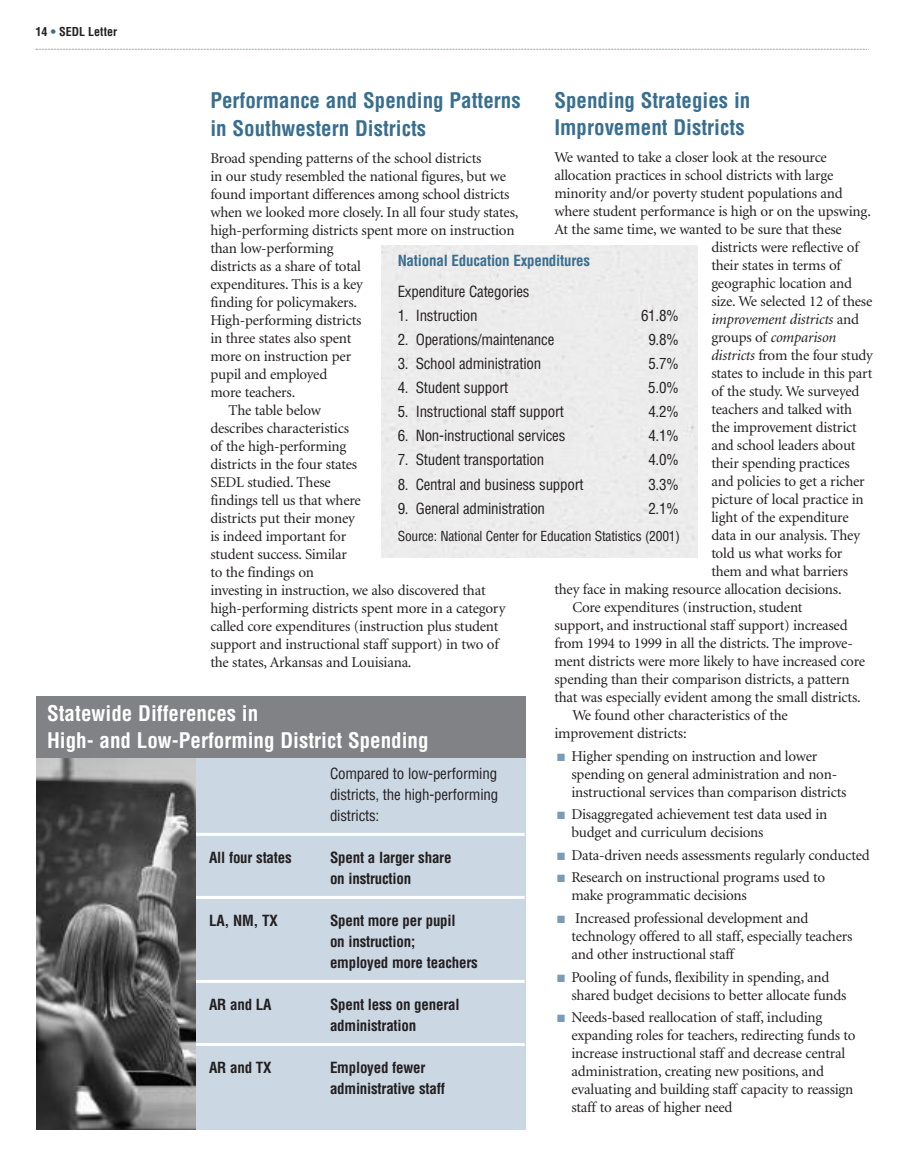
<style>
.page{position:relative;width:905px;height:1175px;background:#fff}
.page>*{position:absolute;margin:0;border:0;box-sizing:border-box;transform-origin:0 0}
.t1{font:700 condensed 21px/27px "Helvetica";color:#386e8f}
.t2{font:700 condensed 21px/27px "Helvetica";color:#fff}
.t3{font:15px/18px "Minion";letter-spacing:-.015em;color:#231f20}
.t4{font:condensed 15px/21px "Helvetica";letter-spacing:-.015em;color:#231f20;text-align:justify}
.t5{font:700 condensed 15px/21px "Helvetica";letter-spacing:-.015em;color:#231f20}
.t6{font:italic 15px "Minion";letter-spacing:-.015em;color:#231f20}
.t7{font:700 condensed 15px "Helvetica";letter-spacing:-.015em;color:#386e8f}
.t8{font:condensed 13.5px "Helvetica";letter-spacing:-.015em;color:#231f20}
.t9{font:700 condensed 12px "Helvetica";color:#231f20}
.s1{color:#386e8f}
.s2{font-style:normal}
.s3{font-style:italic}
.s4{color:#7b9cb7}
</style>
<div class="page">
<div style="left:37px;top:729px;width:488px;height:400px;background:#cbd8e4"></div>
<svg style="left:36px;top:49px;width:833px;height:1px"></svg>
<hr style="left:38px;top:833px;width:486px;height:3px;background:#fff">
<hr style="left:38px;top:896px;width:486px;height:3px;background:#fff">
<hr style="left:38px;top:980px;width:486px;height:3px;background:#fff">
<hr style="left:38px;top:1043px;width:486px;height:3px;background:#fff">
<img style="left:37px;top:757px;width:158px;height:372px">
<div style="left:37px;top:696px;width:488px;height:61px;background:#808285"></div>
<p class="t9" style="left:35px;top:25px;width:83px">14 <span class="s1">•</span> SEDL Letter</p>
<h1 class="t1" style="left:554px;top:87px;width:197px">Spending Strategies in<br>Improvement Districts</h1>
<p class="t3" style="left:554px;top:150px;width:274px">We wanted to take a closer look at the resource</p>
<p class="t3" style="left:554px;top:168px;width:280px">allocation practices in school districts with large</p>
<p class="t3" style="left:554px;top:186px;width:290px">minority and/or poverty student populations and</p>
<p class="t3" style="left:554px;top:204px;width:318px">where student performance is high or on the upswing.</p>
<p class="t3" style="left:554px;top:222px;width:289px">At the same time, we wanted to be sure that these</p>
<p class="t3" style="left:711px;top:240px;width:149px">districts were reflective of</p>
<p class="t3" style="left:711px;top:258px;width:131px">their states in terms of</p>
<p class="t3" style="left:711px;top:276px;width:142px">geographic location and</p>
<p class="t3" style="left:711px;top:294px;width:162px">size. We selected 12 of these</p>
<p class="t6" style="left:711px;top:313px;width:149px">improvement districts <span class="s2">and</span></p>
<p class="t6" style="left:711px;top:331px;width:126px"><span class="s2">groups of</span> comparison</p>
<p class="t3" style="left:711px;top:348px;width:163px"><span class="s3">districts</span> from the four study</p>
<p class="t3" style="left:711px;top:366px;width:162px">states to include in this part</p>
<p class="t3" style="left:711px;top:384px;width:149px">of the study. We surveyed</p>
<p class="t3" style="left:711px;top:402px;width:142px">teachers and talked with</p>
<p class="t3" style="left:711px;top:420px;width:147px">the improvement district</p>
<p class="t3" style="left:711px;top:438px;width:146px">and school leaders about</p>
<p class="t3" style="left:711px;top:456px;width:140px">their spending practices</p>
<p class="t3" style="left:711px;top:474px;width:155px">and policies to get a richer</p>
<p class="t3" style="left:711px;top:492px;width:154px">picture of local practice in</p>
<p class="t3" style="left:711px;top:510px;width:139px">light of the expenditure</p>
<p class="t3" style="left:711px;top:528px;width:150px">data in our analysis. They</p>
<p class="t3" style="left:711px;top:546px;width:132px">told us what works for</p>
<p class="t3" style="left:711px;top:564px;width:138px">them and what barriers</p>
<p class="t3" style="left:554px;top:582px;width:289px">they face in making resource allocation decisions.</p>
<p class="t3" style="left:572px;top:600px;width:232px">Core expenditures (instruction, student</p>
<p class="t3" style="left:554px;top:618px;width:294px">support, and instructional staff support) increased</p>
<p class="t3" style="left:554px;top:636px;width:300px">from 1994 to 1999 in all the districts. The improve-</p>
<p class="t3" style="left:554px;top:654px;width:312px">ment districts were more likely to have increased core</p>
<p class="t3" style="left:554px;top:672px;width:297px">spending than their comparison districts, a pattern</p>
<p class="t3" style="left:554px;top:690px;width:308px">that was especially evident among the small districts.</p>
<p class="t3" style="left:572px;top:708px;width:217px">We found other characteristics of the</p>
<p class="t3" style="left:554px;top:726px;width:134px">improvement districts:</p>
<p class="t3" style="left:571px;top:748px;width:276px;text-indent:-14px"><span class="s4">■</span> Higher spending on instruction and lower spending on general administration and non&shy;instructional services than comparison districts</p>
<p class="t3" style="left:571px;top:807px;width:257px;text-indent:-14px"><span class="s4">■</span> Disaggregated achievement test data used in budget and curriculum decisions</p>
<p class="t3" style="left:557px;top:847px;width:314px"><span class="s4">■</span> Data-driven needs assessments regularly conducted</p>
<p class="t3" style="left:571px;top:870px;width:255px;text-indent:-14px"><span class="s4">■</span> Research on instructional programs used to make programmatic decisions</p>
<p class="t3" style="left:571px;top:910px;width:282px;text-indent:-14px"><span class="s4">■</span> Increased professional development and technology offered to all staff, especially teachers and other instructional staff</p>
<p class="t3" style="left:571px;top:969px;width:277px;text-indent:-14px"><span class="s4">■</span> Pooling of funds, flexibility in spending, and shared budget decisions to better allocate funds</p>
<p class="t3" style="left:571px;top:1009px;width:286px;text-indent:-14px"><span class="s4">■</span> Needs-based reallocation of staff, including expanding roles for teachers, redirecting funds to increase instructional staff and decrease central administration, creating new positions, and evaluating and building staff capacity to reassign staff to areas of higher need</p>
<h1 class="t1" style="left:210px;top:88px;width:312px">Performance and Spending Patterns in Southwestern Districts</h1>
<p class="t3" style="left:210px;top:150px;width:272px">Broad spending patterns of the school districts</p>
<p class="t3" style="left:210px;top:168px;width:297px">in our study resembled the national figures, but we</p>
<p class="t3" style="left:210px;top:186px;width:301px">found important differences among school districts</p>
<p class="t3" style="left:210px;top:204px;width:309px">when we looked more closely. In all four study states,</p>
<p class="t3" style="left:210px;top:222px;width:306px">high-performing districts spent more on instruction</p>
<p class="t3" style="left:210px;top:240px;width:125px">than low-performing</p>
<p class="t3" style="left:210px;top:258px;width:152px">districts as a share of total</p>
<p class="t3" style="left:210px;top:276px;width:154px">expenditures. This is a key</p>
<p class="t3" style="left:210px;top:294px;width:148px">finding for policymakers.</p>
<p class="t3" style="left:210px;top:312px;width:153px">High-performing districts</p>
<p class="t3" style="left:210px;top:330px;width:142px">in three states also spent</p>
<p class="t3" style="left:210px;top:348px;width:142px">more on instruction per</p>
<p class="t3" style="left:210px;top:366px;width:118px">pupil and employed</p>
<p class="t3" style="left:210px;top:384px;width:86px">more teachers.</p>
<p class="t3" style="left:228px;top:402px;width:94px">The table below</p>
<p class="t3" style="left:210px;top:420px;width:140px">describes characteristics</p>
<p class="t3" style="left:210px;top:438px;width:137px">of the high-performing</p>
<p class="t3" style="left:210px;top:456px;width:148px">districts in the four states</p>
<p class="t3" style="left:210px;top:474px;width:122px">SEDL studied. These</p>
<p class="t3" style="left:210px;top:492px;width:152px">findings tell us that where</p>
<p class="t3" style="left:210px;top:510px;width:146px">districts put their money</p>
<p class="t3" style="left:210px;top:528px;width:137px">is indeed important for</p>
<p class="t3" style="left:210px;top:546px;width:138px">student success. Similar</p>
<p class="t3" style="left:210px;top:564px;width:105px">to the findings on</p>
<p class="t3" style="left:210px;top:582px;width:277px">investing in instruction, we also discovered that</p>
<p class="t3" style="left:210px;top:600px;width:296px">high-performing districts spent more in a category</p>
<p class="t3" style="left:210px;top:618px;width:289px">called core expenditures (instruction plus student</p>
<p class="t3" style="left:210px;top:636px;width:290px">support and instructional staff support) in two of</p>
<p class="t3" style="left:210px;top:654px;width:203px">the states, Arkansas and Louisiana.</p>
<p class="t7" style="left:398px;top:252px;width:194px">National Education Expenditures</p>
<p class="t4" style="left:398px;top:282px;width:133px">Expenditure Categories</p>
<p class="t4" style="left:398px;top:306px;width:81px">1. Instruction</p>
<p class="t4" style="left:641px;top:306px;width:39px">61.8%</p>
<p class="t4" style="left:398px;top:330px;width:158px">2. Operations/maintenance</p>
<p class="t4" style="left:648px;top:330px;width:32px">9.8%</p>
<p class="t4" style="left:398px;top:354px;width:145px">3. School administration</p>
<p class="t4" style="left:648px;top:354px;width:32px">5.7%</p>
<p class="t4" style="left:398px;top:378px;width:112px">4. Student support</p>
<p class="t4" style="left:648px;top:378px;width:32px">5.0%</p>
<p class="t4" style="left:398px;top:402px;width:168px">5. Instructional staff support</p>
<p class="t4" style="left:648px;top:402px;width:32px">4.2%</p>
<p class="t4" style="left:398px;top:426px;width:169px">6. Non-instructional services</p>
<p class="t4" style="left:648px;top:426px;width:32px">4.1%</p>
<p class="t4" style="left:398px;top:450px;width:148px">7. Student transportation</p>
<p class="t4" style="left:648px;top:450px;width:32px">4.0%</p>
<p class="t4" style="left:398px;top:474px;width:187px">8. Central and business support</p>
<p class="t4" style="left:648px;top:474px;width:32px">3.3%</p>
<p class="t4" style="left:398px;top:498px;width:149px">9. General administration</p>
<p class="t4" style="left:648px;top:498px;width:32px">2.1%</p>
<p class="t8" style="left:398px;top:528px;width:284px">Source: National Center for Education Statistics (2001)</p>
<h1 class="t2" style="left:47px;top:700px;width:383px">Statewide Differences in<br>High- and Low-Performing District Spending</h1>
<p class="t4" style="left:330px;top:763px;width:170px">Compared to low-performing districts, the high-performing districts:</p>
<p class="t5" style="left:209px;top:847px;width:84px">All four states</p>
<p class="t5" style="left:330px;top:847px;width:123px">Spent a larger share on instruction</p>
<p class="t5" style="left:209px;top:910px;width:70px">LA, NM, TX</p>
<p class="t5" style="left:330px;top:910px;width:149px">Spent more per pupil<br>on instruction;<br>employed more teachers</p>
<p class="t5" style="left:209px;top:994px;width:64px">AR and LA</p>
<p class="t5" style="left:330px;top:994px;width:131px">Spent less on general administration</p>
<p class="t5" style="left:209px;top:1057px;width:64px">AR and TX</p>
<p class="t5" style="left:330px;top:1057px;width:116px">Employed fewer administrative staff</p>
</div>
